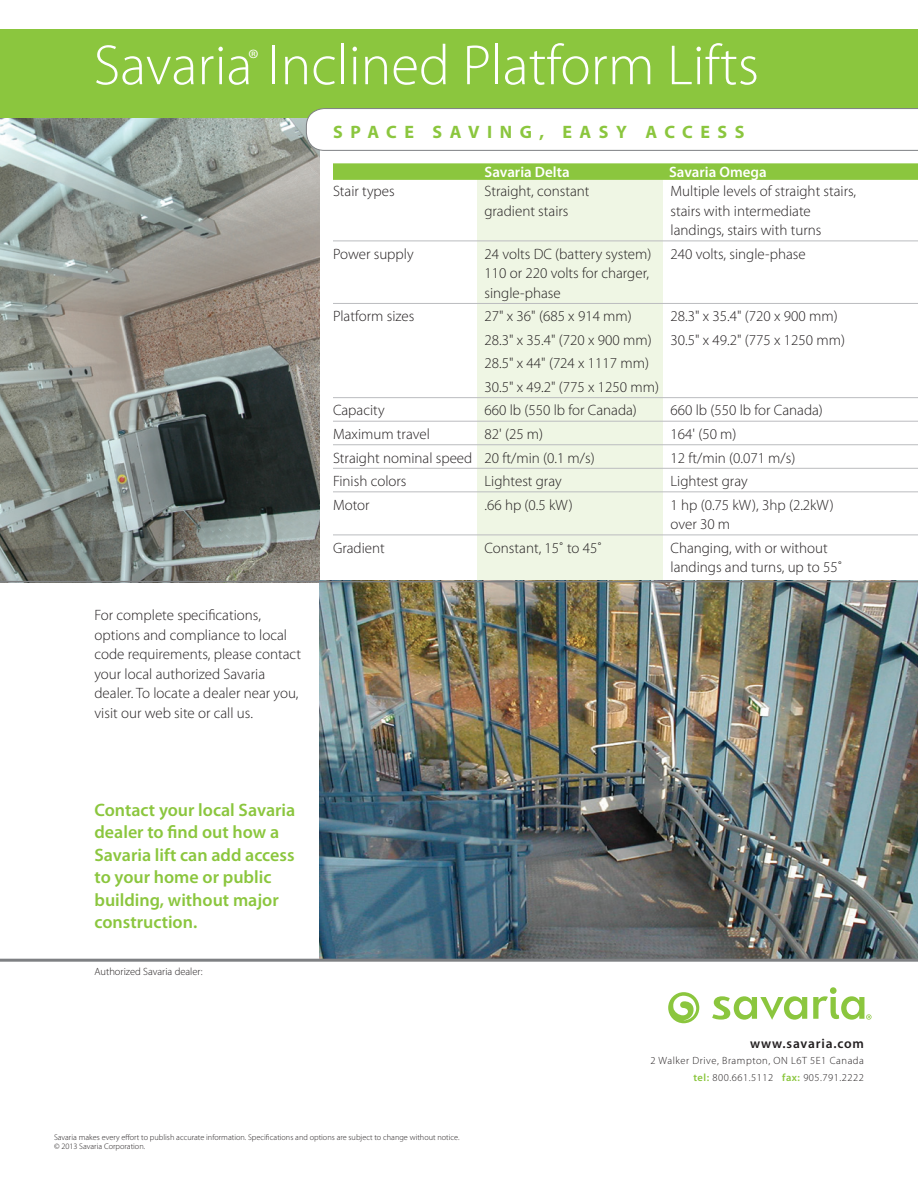
<style>
.page{position:relative;width:918px;height:1188px;background:#fff}
.page>*{position:absolute;margin:0;border:0;box-sizing:border-box;transform-origin:0 0}
.t1{font:300 57px "Myriad Pro";color:#fff}
.t2{font:300 27px "Myriad Pro";color:#fff}
.t3{font:600 18px/22.5px "Myriad Pro";color:#8bc63e}
.t4{font:700 18px "Myriad Pro";letter-spacing:.42em;color:#8bc63e}
.t5{font:300 15px/19.5px "Myriad Pro";color:#231f20}
.t6{font:600 15px "Myriad Pro";color:#fff}
.t7{font:600 13.5px "Myriad Pro";letter-spacing:.06em;color:#231f20}
.t8{font:300 10.5px/16.5px "Myriad Pro";letter-spacing:.05em;color:#231f20;text-align:right}
.t9{font:300 10.5px "Myriad Pro";color:#231f20}
.t10{font:300 8.25px/9px "Myriad Pro";color:#231f20}
.s1{font-weight:600;color:#8bc63e}
</style>
<div class="page">
<div style="left:478px;top:173px;width:185px;height:408px;background:#eff6e4"></div>
<div style="left:0;top:29px;width:918px;height:90px;background:#8bc63e"></div>
<div style="left:333px;top:163px;width:585px;height:17px;background:#8bc63e"></div>
<hr style="left:333px;top:241px;width:585px;height:1px;background:#bbbcbf">
<hr style="left:333px;top:303px;width:585px;height:1px;background:#bbbcbf">
<hr style="left:333px;top:397px;width:585px;height:1px;background:#bbbcbf">
<hr style="left:333px;top:421px;width:585px;height:1px;background:#bbbcbf">
<hr style="left:333px;top:444px;width:585px;height:1px;background:#bbbcbf">
<hr style="left:333px;top:468px;width:585px;height:1px;background:#bbbcbf">
<hr style="left:333px;top:491px;width:585px;height:1px;background:#bbbcbf">
<hr style="left:333px;top:535px;width:585px;height:1px;background:#bbbcbf">
<img style="left:0;top:119px;width:320px;height:462px">
<img style="left:320px;top:582px;width:598px;height:377px">
<hr style="left:0;top:959px;width:918px;height:3px;background:#7e8083">
<svg style="left:306px;top:108px;width:612px;height:43px"></svg>
<hr style="left:0;top:581px;width:918px;height:1px;background:#7e8083">
<svg style="left:712px;top:996px;width:95px;height:24px"></svg>
<svg style="left:668px;top:992px;width:31px;height:31px"></svg>
<svg style="left:813px;top:987px;width:59px;height:33px"></svg>
<h1 class="t1" style="left:94px;top:31px;width:667px">Savaria Inclined Platform Lifts</h1>
<h2 class="t2" style="left:248px;top:43px;width:12px">®</h2>
<p class="t4" style="left:333px;top:120px;width:413px">SPACE SAVING, EASY ACCESS</p>
<p class="t6" style="left:484px;top:162px;width:87px">Savaria Delta</p>
<p class="t6" style="left:669px;top:162px;width:99px">Savaria Omega</p>
<p class="t5" style="left:94px;top:605px;width:208px">For complete specifications, options and compliance to local code requirements, please contact your local authorized Savaria dealer. To locate a dealer near you, visit our web site or call us.</p>
<p class="t5" style="left:333px;top:181px;width:63px">Stair types</p>
<p class="t5" style="left:485px;top:181px;width:107px">Straight, constant</p>
<p class="t5" style="left:670px;top:181px;width:187px">Multiple levels of straight stairs,</p>
<p class="t5" style="left:485px;top:201px;width:85px">gradient stairs</p>
<p class="t5" style="left:670px;top:201px;width:153px">stairs with intermediate landings, stairs with turns</p>
<p class="t5" style="left:333px;top:244px;width:82px">Power supply</p>
<p class="t5" style="left:485px;top:244px;width:168px">24 volts DC (battery system)</p>
<p class="t5" style="left:670px;top:244px;width:137px">240 volts, single-phase</p>
<p class="t5" style="left:484px;top:263px;width:166px">110 or 220 volts for charger, single-phase</p>
<p class="t5" style="left:333px;top:306px;width:83px">Platform sizes</p>
<p class="t5" style="left:485px;top:306px;width:149px">27" x 36" (685 x 914 mm)</p>
<p class="t5" style="left:670px;top:306px;width:169px">28.3" x 35.4" (720 x 900 mm)</p>
<p class="t5" style="left:484px;top:330px;width:169px">28.3" x 35.4" (720 x 900 mm)</p>
<p class="t5" style="left:670px;top:330px;width:176px">30.5" x 49.2" (775 x 1250 mm)</p>
<p class="t5" style="left:484px;top:351px;width:176px;line-height:23.5px">28.5" x 44" (724 x 1117 mm)<br>30.5" x 49.2" (775 x 1250 mm)</p>
<p class="t5" style="left:333px;top:401px;width:53px">Capacity</p>
<p class="t5" style="left:484px;top:401px;width:154px">660 lb (550 lb for Canada)</p>
<p class="t5" style="left:670px;top:401px;width:154px">660 lb (550 lb for Canada)</p>
<p class="t5" style="left:333px;top:424px;width:98px">Maximum travel</p>
<p class="t5" style="left:484px;top:424px;width:60px">82' (25 m)</p>
<p class="t5" style="left:670px;top:424px;width:68px">164' (50 m)</p>
<p class="t5" style="left:333px;top:448px;width:263px">Straight nominal speed 20 ft/min (0.1 m/s)</p>
<p class="t5" style="left:670px;top:448px;width:126px">12 ft/min (0.071 m/s)</p>
<p class="t5" style="left:333px;top:471px;width:75px">Finish colors</p>
<p class="t5" style="left:484px;top:471px;width:79px">Lightest gray</p>
<p class="t5" style="left:670px;top:471px;width:79px">Lightest gray</p>
<p class="t5" style="left:333px;top:495px;width:38px">Motor</p>
<p class="t5" style="left:484px;top:495px;width:90px">.66 hp (0.5 kW)</p>
<p class="t5" style="left:670px;top:495px;width:165px">1 hp (0.75 kW), 3hp (2.2kW) over 30 m</p>
<p class="t5" style="left:333px;top:538px;width:53px">Gradient</p>
<p class="t5" style="left:484px;top:538px;width:119px">Constant, 15˚ to 45˚</p>
<p class="t5" style="left:670px;top:538px;width:173px">Changing, with or without landings and turns, up to 55˚</p>
<p class="t3" style="left:94px;top:798px;width:202px">Contact your local Savaria dealer to find out how a<br>Savaria lift can add access to your home or public building, without major construction.</p>
<p class="t9" style="left:95px;top:966px;width:110px">Authorized Savaria dealer:</p>
<p class="t7" style="left:750px;top:1035px;width:115px">www.savaria.com</p>
<p class="t8" style="left:650px;top:1053px;width:215px">2 Walker Drive, Brampton, ON L6T 5E1 Canada <span class="s1">tel:</span> 800.661.5112 <span class="s1">fax:</span> 905.791.2222</p>
<p class="t10" style="left:54px;top:1133px;width:407px">Savaria makes every effort to publish accurate information. Specifications and options are subject to change without notice. © 2013 Savaria Corporation.</p>
</div>
